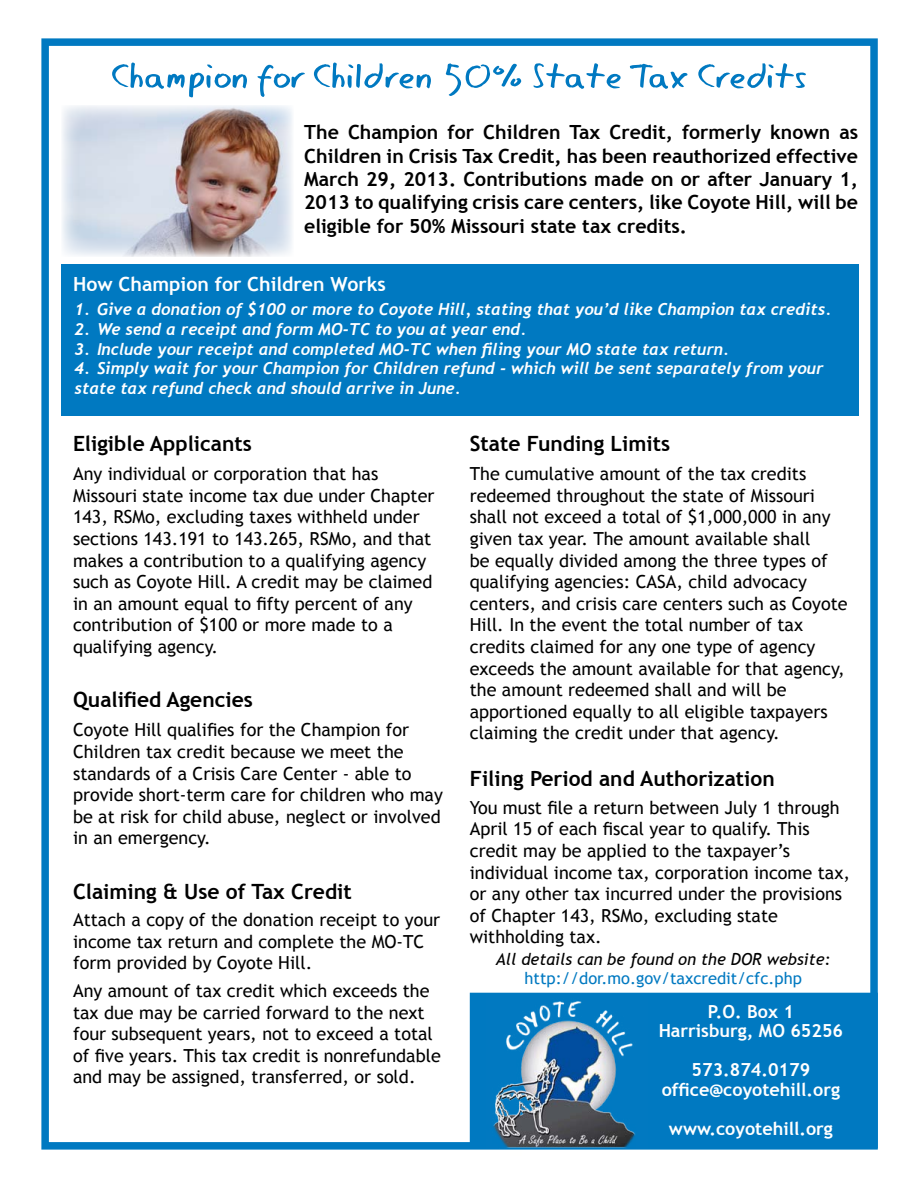
<style>
.page{position:relative;width:918px;height:1188px;background:#fff}
.page>*{position:absolute;margin:0;border:0;box-sizing:border-box;transform-origin:0 0}
.t1{font:700 21px "Trebuchet MS";color:#000}
.t2{font:700 19.5px/23.4px "Trebuchet MS";color:#000;text-align:justify}
.t3{font:700 19.5px "Trebuchet MS";color:#fff}
.t4{font:18px/21.6px "Trebuchet MS";color:#000}
.t5{font:700 18px/19.5px "Trebuchet MS";color:#fff;text-align:center}
.t6{font:italic 700 16.5px/19.8px "Trebuchet";color:#fff}
.t7{font:italic 16.5px "Trebuchet MS";color:#000}
.t8{font:16.5px "Trebuchet MS";color:#0079c1}
</style>
<div class="page">
<div style="left:41px;top:38px;width:837px;height:1112px;border:8px solid #0079c1"></div>
<div style="left:470px;top:993px;width:408px;height:155px;background:#0079c1"></div>
<img style="left:486px;top:992px;width:162px;height:158px">
<svg style="left:112px;top:63px;width:694px;height:34px"></svg>
<img style="left:62px;top:105px;width:230px;height:152px">
<div style="left:61px;top:264px;width:797px;height:152px;background:#0079c1"></div>
<p class="t2" style="left:304px;top:121px;width:555px">The Champion for Children Tax Credit, formerly known as Children in Crisis Tax Credit, has been reauthorized effective March 29, 2013. Contributions made on or after January 1, 2013 to qualifying crisis care centers, like Coyote Hill, will be eligible for 50% Missouri state tax credits.</p>
<p class="t3" style="left:73px;top:272px;width:314px">How Champion for Children Works</p>
<p class="t6" style="left:75px;top:300px;width:758px">1. Give a donation of $100 or more to Coyote Hill, stating that you’d like Champion tax credits.</p>
<p class="t6" style="left:75px;top:319px;width:453px">2. We send a receipt and form MO-TC to you at year end.</p>
<p class="t6" style="left:75px;top:339px;width:656px">3. Include your receipt and completed MO-TC when filing your MO state tax return.</p>
<p class="t6" style="left:75px;top:359px;width:750px">4. Simply wait for your Champion for Children refund - which will be sent separately from your state tax refund check and should arrive in June.</p>
<p class="t1" style="left:73px;top:431px;width:180px">Eligible Applicants</p>
<p class="t4" style="left:73px;top:463px;width:363px">Any individual or corporation that has Missouri state income tax due under Chapter 143, RSMo, excluding taxes withheld under sections 143.191 to 143.265, RSMo, and that makes a contribution to a qualifying agency such as Coyote Hill. A credit may be claimed in an amount equal to fifty percent of any contribution of $100 or more made to a qualifying agency.</p>
<p class="t1" style="left:73px;top:687px;width:181px">Qualified Agencies</p>
<p class="t4" style="left:73px;top:719px;width:371px">Coyote Hill qualifies for the Champion for Children tax credit because we meet the standards of a Crisis Care Center - able to provide short-term care for children who may be at risk for child abuse, neglect or involved in an emergency.</p>
<p class="t1" style="left:73px;top:878px;width:280px">Claiming &amp; Use of Tax Credit</p>
<p class="t4" style="left:73px;top:909px;width:369px">Attach a copy of the donation receipt to your income tax return and complete the MO-TC form provided by Coyote Hill.</p>
<p class="t4" style="left:73px;top:980px;width:369px">Any amount of tax credit which exceeds the tax due may be carried forward to the next four subsequent years, not to exceed a total of five years. This tax credit is nonrefundable and may be assigned, transferred, or sold.</p>
<p class="t1" style="left:470px;top:431px;width:202px">State Funding Limits</p>
<p class="t4" style="left:470px;top:463px;width:379px">The cumulative amount of the tax credits redeemed throughout the state of Missouri shall not exceed a total of $1,000,000 in any given tax year. The amount available shall<br>be equally divided among the three types of qualifying agencies: CASA, child advocacy centers, and crisis care centers such as Coyote Hill. In the event the total number of tax credits claimed for any one type of agency exceeds the amount available for that agency, the amount redeemed shall and will be apportioned equally to all eligible taxpayers claiming the credit under that agency.</p>
<p class="t1" style="left:470px;top:766px;width:306px">Filing Period and Authorization</p>
<p class="t4" style="left:470px;top:797px;width:382px">You must file a return between July 1 through April 15 of each fiscal year to qualify. This credit may be applied to the taxpayer’s individual income tax, corporation income tax, or any other tax incurred under the provisions of Chapter 143, RSMo, excluding state withholding tax.</p>
<p class="t7" style="left:496px;top:949px;width:336px">All details can be found on the DOR website:</p>
<p class="t8" style="left:525px;top:969px;width:279px">http://dor.mo.gov/taxcredit/cfc.php</p>
<p class="t5" style="left:659px;top:1002px;width:186px">P.O. Box 1<br>Harrisburg, MO 65256</p>
<p class="t5" style="left:662px;top:1060px;width:180px">573.874.0179 office@coyotehill.org</p>
<p class="t5" style="left:669px;top:1119px;width:166px">www.coyotehill.org</p>
</div>
